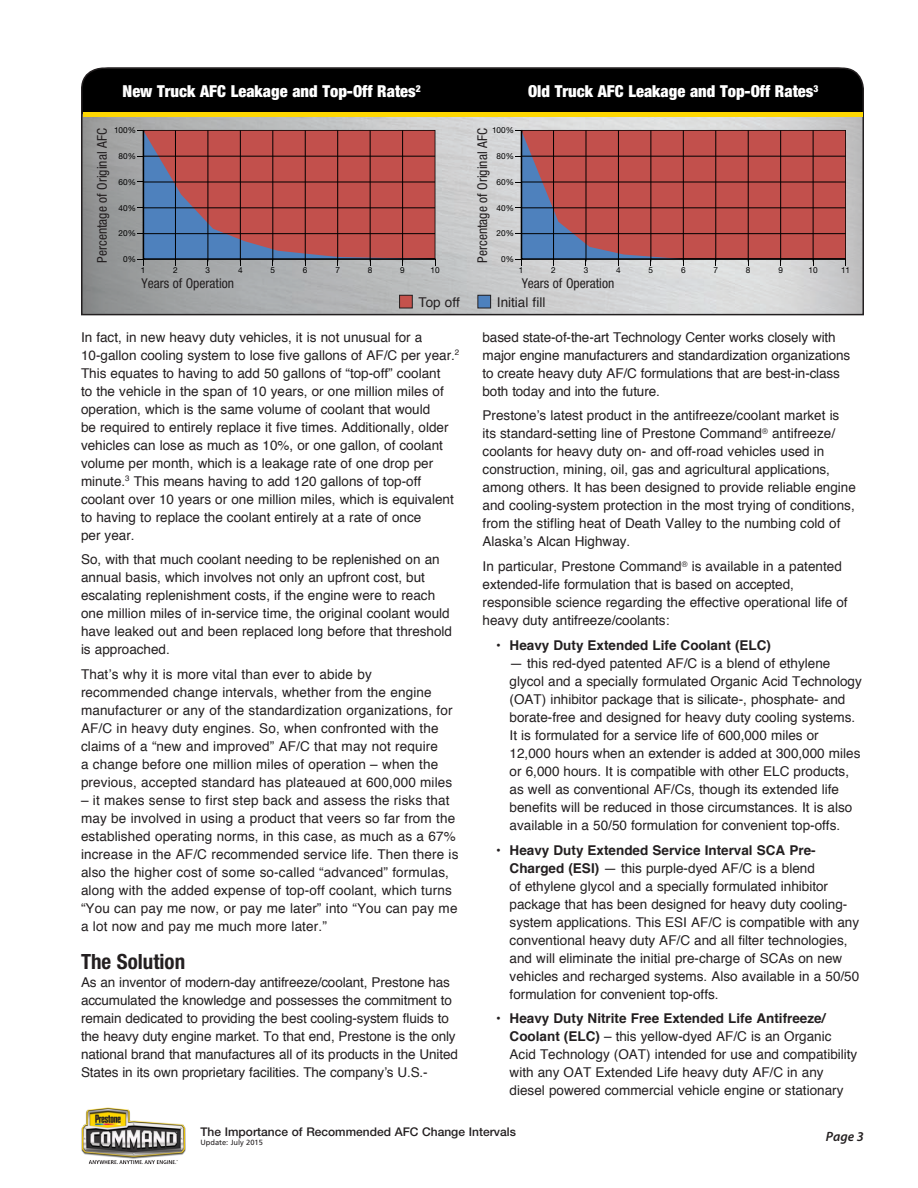
<style>
.page{position:relative;width:918px;height:1188px;background:#fff}
.page>*{position:absolute;margin:0;border:0;box-sizing:border-box;transform-origin:0 0}
.Headline{font:700 condensed 21px "Helvetica Neue";color:#231f20}
.Headline-2{font:900 condensed 16.5px "Helvetica Neue";color:#fff}
.Headline-3{font:13.5px/18px "Helvetica";color:#231f20}
.Headline-4{font:condensed 13.5px "Helvetica Neue";color:#231f20}
.t1{font:700 13.5px "Helvetica";color:#231f20}
.t2{font:italic 600 13.5px "Myriad Pro";color:#231f20}
.t3{font:500 12px "Helvetica Neue";color:#231f20}
.t4{font:8.25px "Helvetica Neue";color:#000}
.t5{font:7.5px "Frutiger";color:#231f20}
.s1{font-weight:700}
</style>
<div class="page">
<img style="left:81px;top:1107px;width:105px;height:57px">
<svg style="left:81px;top:115px;width:783px;height:201px;background:#babbba"></svg>
<svg style="left:137px;top:128px;width:300px;height:137px;background:#a55b61"></svg>
<hr style="left:144px;top:156px;width:291px;height:1px;background:#000">
<hr style="left:144px;top:182px;width:291px;height:1px;background:#000">
<hr style="left:144px;top:208px;width:291px;height:1px;background:#000">
<hr style="left:144px;top:233px;width:291px;height:1px;background:#000">
<hr style="left:175px;top:130px;width:1px;height:131px;background:#000">
<hr style="left:208px;top:130px;width:1px;height:131px;background:#000">
<hr style="left:240px;top:130px;width:1px;height:131px;background:#000">
<hr style="left:273px;top:130px;width:1px;height:131px;background:#000">
<hr style="left:305px;top:130px;width:1px;height:131px;background:#000">
<hr style="left:337px;top:130px;width:1px;height:131px;background:#000">
<hr style="left:370px;top:130px;width:1px;height:131px;background:#000">
<hr style="left:402px;top:130px;width:1px;height:131px;background:#000">
<svg style="left:515px;top:128px;width:332px;height:137px;background:#b05a5c"></svg>
<hr style="left:522px;top:156px;width:324px;height:1px;background:#000">
<hr style="left:522px;top:182px;width:324px;height:1px;background:#000">
<hr style="left:522px;top:208px;width:324px;height:1px;background:#000">
<hr style="left:522px;top:233px;width:324px;height:1px;background:#000">
<hr style="left:553px;top:130px;width:1px;height:131px;background:#000">
<hr style="left:586px;top:130px;width:1px;height:131px;background:#000">
<hr style="left:618px;top:130px;width:1px;height:131px;background:#000">
<hr style="left:651px;top:130px;width:1px;height:131px;background:#000">
<hr style="left:683px;top:130px;width:1px;height:131px;background:#000">
<hr style="left:716px;top:130px;width:1px;height:131px;background:#000">
<hr style="left:748px;top:130px;width:1px;height:131px;background:#000">
<hr style="left:780px;top:130px;width:1px;height:131px;background:#000">
<hr style="left:813px;top:130px;width:1px;height:131px;background:#000">
<div style="left:400px;top:295px;width:12px;height:13px;background:#c5524c"></div>
<div style="left:399px;top:295px;width:14px;height:13px;border:1px solid #231f20"></div>
<div style="left:478px;top:295px;width:13px;height:13px;background:#4d81be"></div>
<div style="left:477px;top:295px;width:14px;height:13px;border:1px solid #231f20"></div>
<div style="left:81px;top:67px;width:783px;height:48px;background:#000"></div>
<hr style="left:83px;top:112px;width:779px;height:4px;background:#fed702">
<p class="Headline-2" style="left:123px;top:81px;width:300px">New Truck AFC Leakage and Top-Off Rates<sup>2</sup></p>
<p class="Headline-2" style="left:528px;top:81px;width:292px">Old Truck AFC Leakage and Top-Off Rates<sup>3</sup></p>
<p class="t4" style="left:114px;top:125px;width:24px">100%</p>
<p class="Headline-4" style="left:94px;top:263px;width:136px;rotate:-90deg">Percentage of Original AFC</p>
<p class="t4" style="left:119px;top:151px;width:19px">80%</p>
<p class="t4" style="left:119px;top:177px;width:19px">60%</p>
<p class="t4" style="left:119px;top:203px;width:19px">40%</p>
<p class="t4" style="left:119px;top:229px;width:19px">20%</p>
<p class="t4" style="left:123px;top:254px;width:14px">0%</p>
<p class="t4" style="left:492px;top:125px;width:24px">100%</p>
<p class="Headline-4" style="left:475px;top:263px;width:136px;rotate:-90deg">Percentage of Original AFC</p>
<p class="t4" style="left:497px;top:151px;width:19px">80%</p>
<p class="t4" style="left:497px;top:177px;width:19px">60%</p>
<p class="t4" style="left:497px;top:203px;width:19px">40%</p>
<p class="t4" style="left:497px;top:229px;width:19px">20%</p>
<p class="t4" style="left:501px;top:254px;width:14px">0%</p>
<p class="t4" style="left:141px;top:266px;width:6px">1</p>
<p class="t4" style="left:173px;top:266px;width:6px">2</p>
<p class="t4" style="left:206px;top:266px;width:6px">3</p>
<p class="t4" style="left:238px;top:266px;width:6px">4</p>
<p class="t4" style="left:271px;top:266px;width:6px">5</p>
<p class="t4" style="left:303px;top:266px;width:6px">6</p>
<p class="t4" style="left:335px;top:266px;width:6px">7</p>
<p class="t4" style="left:368px;top:266px;width:6px">8</p>
<p class="t4" style="left:400px;top:266px;width:6px">9</p>
<p class="t4" style="left:430px;top:266px;width:11px">10</p>
<p class="t4" style="left:519px;top:266px;width:6px">1</p>
<p class="t4" style="left:551px;top:266px;width:6px">2</p>
<p class="t4" style="left:584px;top:266px;width:6px">3</p>
<p class="t4" style="left:616px;top:266px;width:6px">4</p>
<p class="t4" style="left:649px;top:266px;width:6px">5</p>
<p class="t4" style="left:681px;top:266px;width:6px">6</p>
<p class="t4" style="left:713px;top:266px;width:6px">7</p>
<p class="t4" style="left:746px;top:266px;width:6px">8</p>
<p class="t4" style="left:778px;top:266px;width:6px">9</p>
<p class="t4" style="left:809px;top:266px;width:11px">10</p>
<p class="t4" style="left:841px;top:266px;width:11px">11</p>
<p class="Headline-4" style="left:141px;top:275px;width:94px">Years of Operation</p>
<p class="Headline-4" style="left:522px;top:275px;width:94px">Years of Operation</p>
<p class="Headline-3" style="left:419px;top:293px;width:43px">Top off</p>
<p class="Headline-3" style="left:497px;top:293px;width:50px">Initial fill</p>
<p class="Headline-3" style="left:81px;top:328px;width:380px">In fact, in new heavy duty vehicles, it is not unusual for a 10-gallon cooling system to lose five gallons of AF/C per year.<sup>2<br></sup>This equates to having to add 50 gallons of “top-off” coolant<br>to the vehicle in the span of 10 years, or one million miles of operation, which is the same volume of coolant that would<br>be required to entirely replace it five times. Additionally, older vehicles can lose as much as 10%, or one gallon, of coolant volume per month, which is a leakage rate of one drop per minute.<sup>3</sup> This means having to add 120 gallons of top-off coolant over 10 years or one million miles, which is equivalent to having to replace the coolant entirely at a rate of once<br>per year.</p>
<p class="Headline-3" style="left:81px;top:551px;width:373px">So, with that much coolant needing to be replenished on an annual basis, which involves not only an upfront cost, but escalating replenishment costs, if the engine were to reach one million miles of in-service time, the original coolant would have leaked out and been replaced long before that threshold is approached.</p>
<p class="Headline-3" style="left:81px;top:666px;width:373px">That’s why it is more vital than ever to abide by recommended change intervals, whether from the engine manufacturer or any of the standardization organizations, for AF/C in heavy duty engines. So, when confronted with the claims of a “new and improved” AF/C that may not require<br>a change before one million miles of operation – when the previous, accepted standard has plateaued at 600,000 miles</p>
<p class="Headline-3" style="left:81px;top:792px;width:379px">– it makes sense to first step back and assess the risks that may be involved in using a product that veers so far from the established operating norms, in this case, as much as a 67% increase in the AF/C recommended service life. Then there is also the higher cost of some so-called “advanced” formulas, along with the added expense of top-off coolant, which turns “You can pay me now, or pay me later” into “You can pay me a lot now and pay me much more later.”</p>
<p class="Headline" style="left:81px;top:949px;width:106px">The Solution</p>
<p class="Headline-3" style="left:81px;top:974px;width:378px">As an inventor of modern-day antifreeze/coolant, Prestone has accumulated the knowledge and possesses the commitment to remain dedicated to providing the best cooling-system fluids to the heavy duty engine market. To that end, Prestone is the only national brand that manufactures all of its products in the United States in its own proprietary facilities. The company’s U.S.-</p>
<p class="Headline-3" style="left:483px;top:328px;width:369px">based state-of-the-art Technology Center works closely with major engine manufacturers and standardization organizations to create heavy duty AF/C formulations that are best-in-class both today and into the future.</p>
<p class="Headline-3" style="left:483px;top:407px;width:375px">Prestone’s latest product in the antifreeze/coolant market is its standard-setting line of Prestone Command<sup>®</sup> antifreeze/ coolants for heavy duty on- and off-road vehicles used in construction, mining, oil, gas and agricultural applications, among others. It has been designed to provide reliable engine and cooling-system protection in the most trying of conditions, from the stifling heat of Death Valley to the numbing cold of Alaska’s Alcan Highway.</p>
<p class="Headline-3" style="left:483px;top:558px;width:367px">In particular, Prestone Command<sup>®</sup> is available in a patented extended-life formulation that is based on accepted, responsible science regarding the effective operational life of heavy duty antifreeze/coolants:</p>
<p class="t1" style="left:496px;top:634px;width:276px">• Heavy Duty Extended Life Coolant (ELC)</p>
<p class="Headline-3" style="left:510px;top:655px;width:354px">— this red-dyed patented AF/C is a blend of ethylene glycol and a specially formulated Organic Acid Technology (OAT) inhibitor package that is silicate-, phosphate- and borate-free and designed for heavy duty cooling systems.<br>It is formulated for a service life of 600,000 miles or 12,000 hours when an extender is added at 300,000 miles or 6,000 hours. It is compatible with other ELC products, as well as conventional AF/Cs, though its extended life benefits will be reduced in those circumstances. It is also available in a 50/50 formulation for convenient top-offs.</p>
<p class="Headline-3" style="left:510px;top:841px;width:351px;text-indent:-14px"><span class="s1">• Heavy Duty Extended Service Interval SCA Pre-Charged (ESI)</span> — this purple-dyed AF/C is a blend<br>of ethylene glycol and a specially formulated inhibitor package that has been designed for heavy duty cooling&shy;system applications. This ESI AF/C is compatible with any conventional heavy duty AF/C and all filter technologies, and will eliminate the initial pre-charge of SCAs on new vehicles and recharged systems. Also available in a 50/50 formulation for convenient top-offs.</p>
<p class="Headline-3" style="left:510px;top:1010px;width:349px;text-indent:-14px"><span class="s1">• Heavy Duty Nitrite Free Extended Life Antifreeze/ Coolant (ELC)</span> – this yellow-dyed AF/C is an Organic Acid Technology (OAT) intended for use and compatibility with any OAT Extended Life heavy duty AF/C in any diesel powered commercial vehicle engine or stationary</p>
<p class="t3" style="left:200px;top:1124px;width:317px">The Importance of Recommended AFC Change Intervals</p>
<p class="t5" style="left:200px;top:1138px;width:64px">Update: July 2015</p>
<p class="t2" style="left:826px;top:1129px;width:40px">Page 3</p>
</div>
